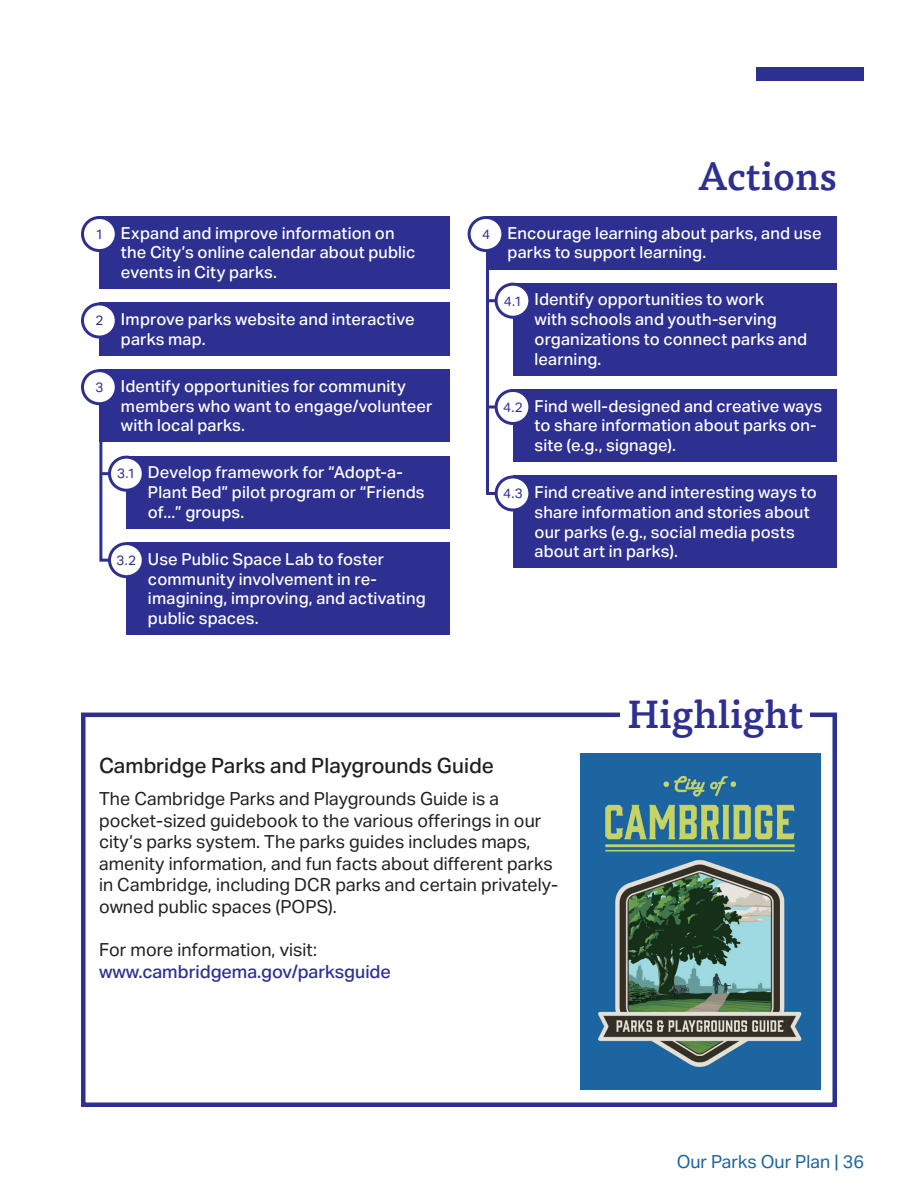
<style>
.page{position:relative;width:918px;height:1188px;background:#fff}
.page>*{position:absolute;margin:0;border:0;box-sizing:border-box;transform-origin:0 0}
.t1{font:500 39px "Tisa Pro";color:#2e3091}
.Subheader{font:500 21px "Aktiv Grotesk";color:#231f20}
.t2{font:18px/21.6px "Aktiv Grotesk";color:#231f20}
.t3{font:500 18px/21.6px "Aktiv Grotesk";color:#2e3091}
.t4{font:18px "Aktiv Grotesk";color:#1b659f}
.t5{font:500 16.5px/19.8px "Aktiv Grotesk";letter-spacing:.01em;color:#fff}
.t6{font:13.5px "Aktiv Grotesk";color:#2e3091}
.s1{font-weight:400;color:#231f20}
</style>
<div class="page">
<div style="left:757px;top:68px;width:107px;height:13px;background:#2e3091"></div>
<div style="left:81px;top:713px;width:756px;height:394px;border:4px solid #2e3091"></div>
<div style="left:621px;top:700px;width:189px;height:28px;background:#fff"></div>
<img style="left:580px;top:753px;width:241px;height:336px">
<div style="left:513px;top:475px;width:324px;height:93px;background:#2e3091"></div>
<div style="left:496px;top:477px;width:34px;height:33px;background:#fff;border-radius:50%"></div>
<div style="left:495px;top:475px;width:36px;height:37px;border:3px solid #2e3091;border-radius:50%"></div>
<div style="left:513px;top:283px;width:324px;height:92px;background:#2e3091"></div>
<div style="left:496px;top:284px;width:34px;height:33px;background:#fff;border-radius:50%"></div>
<div style="left:495px;top:283px;width:36px;height:36px;border:3px solid #2e3091;border-radius:50%"></div>
<div style="left:126px;top:456px;width:324px;height:73px;background:#2e3091"></div>
<div style="left:109px;top:457px;width:34px;height:33px;background:#fff;border-radius:50%"></div>
<div style="left:108px;top:456px;width:37px;height:36px;border:3px solid #2e3091;border-radius:50%"></div>
<div style="left:513px;top:389px;width:324px;height:73px;background:#2e3091"></div>
<div style="left:496px;top:390px;width:34px;height:34px;background:#fff;border-radius:50%"></div>
<div style="left:495px;top:389px;width:36px;height:36px;border:3px solid #2e3091;border-radius:50%"></div>
<div style="left:126px;top:542px;width:324px;height:93px;background:#2e3091"></div>
<div style="left:109px;top:544px;width:34px;height:33px;background:#fff;border-radius:50%"></div>
<div style="left:108px;top:542px;width:37px;height:36px;border:3px solid #2e3091;border-radius:50%"></div>
<div style="left:99px;top:369px;width:351px;height:73px;background:#2e3091"></div>
<div style="left:82px;top:371px;width:34px;height:33px;background:#fff;border-radius:50%"></div>
<div style="left:81px;top:369px;width:37px;height:36px;border:3px solid #2e3091;border-radius:50%"></div>
<div style="left:486px;top:216px;width:351px;height:53px;background:#2e3091"></div>
<div style="left:469px;top:217px;width:34px;height:34px;background:#fff;border-radius:50%"></div>
<div style="left:468px;top:216px;width:36px;height:36px;border:3px solid #2e3091;border-radius:50%"></div>
<div style="left:99px;top:302px;width:351px;height:54px;background:#2e3091"></div>
<div style="left:82px;top:304px;width:34px;height:33px;background:#fff;border-radius:50%"></div>
<div style="left:81px;top:302px;width:37px;height:37px;border:3px solid #2e3091;border-radius:50%"></div>
<div style="left:99px;top:216px;width:351px;height:73px;background:#2e3091"></div>
<div style="left:82px;top:217px;width:34px;height:34px;background:#fff;border-radius:50%"></div>
<div style="left:81px;top:216px;width:37px;height:36px;border:3px solid #2e3091;border-radius:50%"></div>
<svg style="left:99px;top:442px;width:13px;height:121px"></svg>
<svg style="left:486px;top:269px;width:14px;height:227px"></svg>
<p class="t1" style="left:698px;top:147px;width:141px">Actions</p>
<p class="t6" style="left:95px;top:226px;width:9px">1</p>
<p class="t5" style="left:121px;top:223px;width:296px">Expand and improve information on the City’s online calendar about public events in City parks.</p>
<p class="t6" style="left:482px;top:226px;width:9px">4</p>
<p class="t5" style="left:508px;top:223px;width:315px">Encourage learning about parks, and use parks to support learning.</p>
<p class="t6" style="left:95px;top:313px;width:9px">2</p>
<p class="t5" style="left:121px;top:309px;width:295px">Improve parks website and interactive parks map.</p>
<p class="t6" style="left:504px;top:293px;width:20px">4.1</p>
<p class="t5" style="left:535px;top:290px;width:274px">Identify opportunities to work<br>with schools and youth-serving organizations to connect parks and learning.</p>
<p class="t6" style="left:95px;top:379px;width:9px">3</p>
<p class="t5" style="left:121px;top:376px;width:313px">Identify opportunities for community members who want to engage/volunteer with local parks.</p>
<p class="t6" style="left:503px;top:399px;width:21px">4.2</p>
<p class="t5" style="left:535px;top:396px;width:289px">Find well-designed and creative ways to share information about parks on&shy;site (e.g., signage).</p>
<p class="t6" style="left:117px;top:466px;width:20px">3.1</p>
<p class="t6" style="left:117px;top:552px;width:21px">3.2</p>
<p class="t5" style="left:148px;top:463px;width:278px">Develop framework for “Adopt-a-<br>Plant Bed” pilot program or “Friends of...” groups.</p>
<p class="t5" style="left:148px;top:549px;width:279px">Use Public Space Lab to foster community involvement in re&shy;imagining, improving, and activating public spaces.</p>
<p class="t6" style="left:503px;top:486px;width:21px">4.3</p>
<p class="t5" style="left:535px;top:482px;width:284px">Find creative and interesting ways to share information and stories about our parks (e.g., social media posts about art in parks).</p>
<p class="t1" style="left:627px;top:684px;width:177px">Highlight</p>
<p class="Subheader" style="left:99px;top:753px;width:396px">Cambridge Parks and Playgrounds Guide</p>
<p class="t2" style="left:99px;top:788px;width:461px">The Cambridge Parks and Playgrounds Guide is a pocket-sized guidebook to the various offerings in our city’s parks system. The parks guides includes maps, amenity information, and fun facts about different parks in Cambridge, including DCR parks and certain privately&shy;owned public spaces (POPS).</p>
<p class="t3" style="left:99px;top:939px;width:293px"><span class="s1">For more information, visit: </span>www.cambridgema.gov/parksguide</p>
<p class="t4" style="left:677px;top:1152px;width:189px">Our Parks Our Plan | 36</p>
</div>
